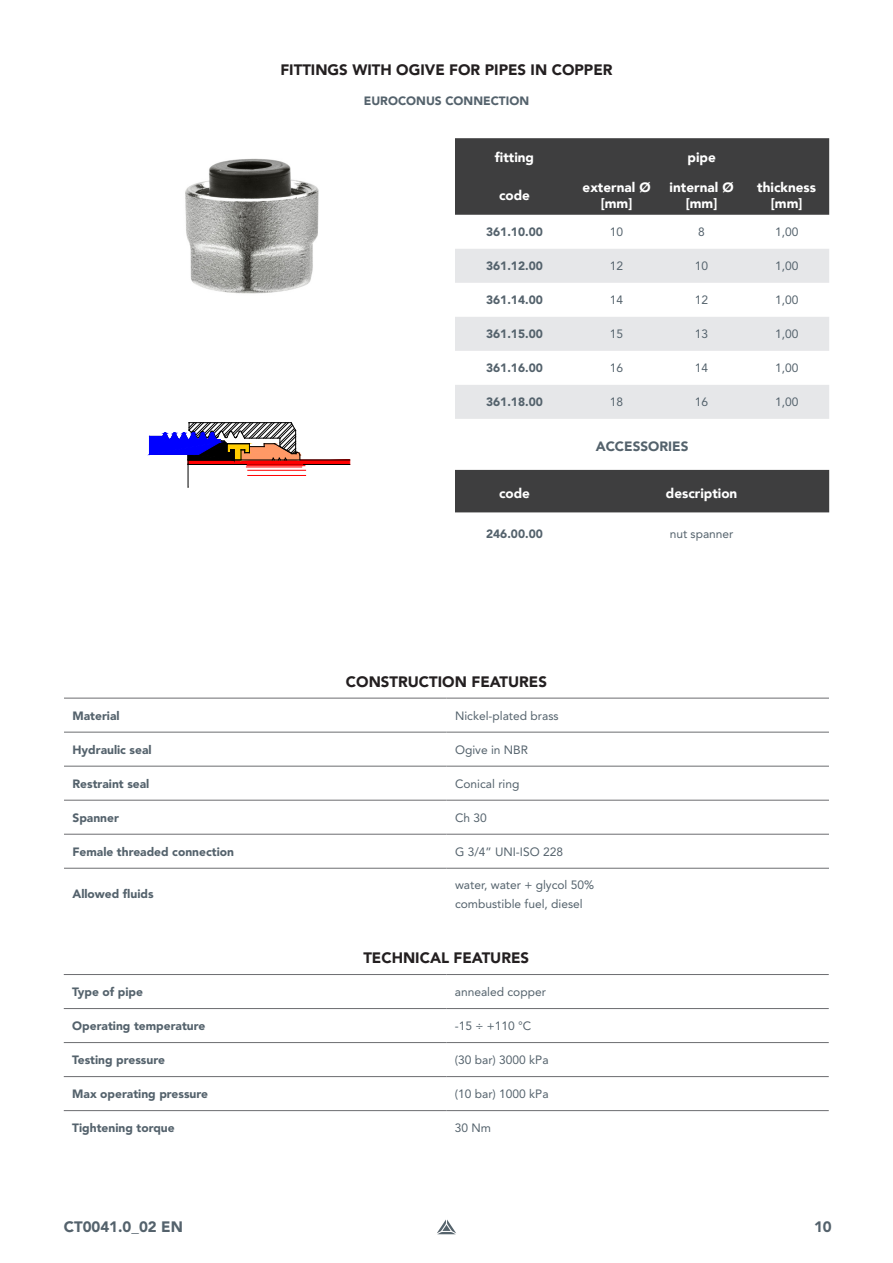
<style>
.page{position:relative;width:893px;height:1263px;background:#fff}
.page>*{position:absolute;margin:0;border:0;box-sizing:border-box;transform-origin:0 0}
.t1{font:900 15px "Avenir LT Pro";color:#231f20}
.t2{font:900 15px "Avenir LT Pro";color:#54626c}
.t3{font:900 13.5px "Avenir";color:#fff}
.t4{font:900 13.5px "Avenir";color:#54626c}
.t5{font:900 12px "Avenir LT Pro";color:#54626c}
.t6{font:12px "Avenir LT Pro";color:#54626c}
</style>
<div class="page">
<svg style="left:437px;top:1219px;width:19px;height:15px"></svg>
<hr style="left:64px;top:698px;width:382px;height:1px;background:#6c6d70">
<hr style="left:446px;top:698px;width:383px;height:1px;background:#6c6d70">
<hr style="left:64px;top:732px;width:382px;height:1px;background:#6c6d70">
<hr style="left:446px;top:732px;width:383px;height:1px;background:#6c6d70">
<hr style="left:64px;top:766px;width:382px;height:1px;background:#6c6d70">
<hr style="left:446px;top:766px;width:383px;height:1px;background:#6c6d70">
<hr style="left:64px;top:800px;width:382px;height:1px;background:#6c6d70">
<hr style="left:446px;top:800px;width:383px;height:1px;background:#6c6d70">
<hr style="left:64px;top:834px;width:382px;height:1px;background:#6c6d70">
<hr style="left:446px;top:834px;width:383px;height:1px;background:#6c6d70">
<hr style="left:64px;top:868px;width:382px;height:1px;background:#6c6d70">
<hr style="left:446px;top:868px;width:383px;height:1px;background:#6c6d70">
<hr style="left:64px;top:974px;width:382px;height:1px;background:#6c6d70">
<hr style="left:446px;top:974px;width:383px;height:1px;background:#6c6d70">
<hr style="left:64px;top:1008px;width:382px;height:1px;background:#6c6d70">
<hr style="left:446px;top:1008px;width:383px;height:1px;background:#6c6d70">
<hr style="left:64px;top:1042px;width:382px;height:1px;background:#6c6d70">
<hr style="left:446px;top:1042px;width:383px;height:1px;background:#6c6d70">
<hr style="left:64px;top:1076px;width:382px;height:1px;background:#6c6d70">
<hr style="left:446px;top:1076px;width:383px;height:1px;background:#6c6d70">
<hr style="left:64px;top:1110px;width:382px;height:1px;background:#6c6d70">
<hr style="left:446px;top:1110px;width:383px;height:1px;background:#6c6d70">
<img style="left:185px;top:158px;width:134px;height:136px">
<div style="left:455px;top:138px;width:374px;height:77px;background:#3e3e3f"></div>
<svg style="left:455px;top:249px;width:374px;height:170px;fill:#e6e7e9"></svg>
<div style="left:455px;top:470px;width:374px;height:42px;background:#3e3e3f"></div>
<hr style="left:189px;top:422px;width:102px;height:1px;background:#000">
<svg style="left:149px;top:423px;width:201px;height:64px"></svg>
<p class="t1" style="left:280px;top:61px;width:334px">FITTINGS WITH OGIVE FOR PIPES IN COPPER</p>
<p class="t5" style="left:364px;top:94px;width:167px">EUROCONUS CONNECTION</p>
<p class="t3" style="left:495px;top:146px;width:41px">fitting</p>
<p class="t3" style="left:687px;top:146px;width:30px">pipe</p>
<p class="t3" style="left:499px;top:184px;width:32px">code</p>
<p class="t3" style="left:583px;top:176px;width:69px">external Ø</p>
<p class="t3" style="left:601px;top:192px;width:33px">[mm]</p>
<p class="t3" style="left:670px;top:176px;width:65px">internal Ø</p>
<p class="t3" style="left:686px;top:192px;width:33px">[mm]</p>
<p class="t3" style="left:757px;top:176px;width:60px">thickness</p>
<p class="t3" style="left:771px;top:192px;width:33px">[mm]</p>
<p class="t5" style="left:486px;top:225px;width:58px">361.10.00</p>
<p class="t6" style="left:610px;top:225px;width:15px">10</p>
<p class="t6" style="left:698px;top:225px;width:8px">8</p>
<p class="t6" style="left:775px;top:225px;width:25px">1,00</p>
<p class="t5" style="left:486px;top:259px;width:58px">361.12.00</p>
<p class="t6" style="left:610px;top:259px;width:15px">12</p>
<p class="t6" style="left:695px;top:259px;width:15px">10</p>
<p class="t6" style="left:775px;top:259px;width:25px">1,00</p>
<p class="t5" style="left:486px;top:293px;width:58px">361.14.00</p>
<p class="t6" style="left:610px;top:293px;width:15px">14</p>
<p class="t6" style="left:695px;top:293px;width:15px">12</p>
<p class="t6" style="left:775px;top:293px;width:25px">1,00</p>
<p class="t5" style="left:486px;top:327px;width:58px">361.15.00</p>
<p class="t6" style="left:610px;top:327px;width:15px">15</p>
<p class="t6" style="left:695px;top:327px;width:15px">13</p>
<p class="t6" style="left:775px;top:327px;width:25px">1,00</p>
<p class="t5" style="left:486px;top:361px;width:58px">361.16.00</p>
<p class="t6" style="left:610px;top:361px;width:15px">16</p>
<p class="t6" style="left:695px;top:361px;width:15px">14</p>
<p class="t6" style="left:775px;top:361px;width:25px">1,00</p>
<p class="t5" style="left:486px;top:395px;width:58px">361.18.00</p>
<p class="t6" style="left:610px;top:395px;width:15px">18</p>
<p class="t6" style="left:695px;top:395px;width:15px">16</p>
<p class="t6" style="left:775px;top:395px;width:25px">1,00</p>
<p class="t4" style="left:596px;top:435px;width:94px">ACCESSORIES</p>
<p class="t3" style="left:499px;top:482px;width:32px">code</p>
<p class="t3" style="left:666px;top:482px;width:73px">description</p>
<p class="t5" style="left:486px;top:526px;width:58px">246.00.00</p>
<p class="t6" style="left:670px;top:526px;width:65px">nut spanner</p>
<p class="t1" style="left:346px;top:672px;width:203px">CONSTRUCTION FEATURES</p>
<p class="t5" style="left:73px;top:708px;width:49px">Material</p>
<p class="t6" style="left:455px;top:708px;width:105px">Nickel-plated brass</p>
<p class="t5" style="left:73px;top:742px;width:81px">Hydraulic seal</p>
<p class="t6" style="left:455px;top:742px;width:75px">Ogive in NBR</p>
<p class="t5" style="left:73px;top:776px;width:78px">Restraint seal</p>
<p class="t6" style="left:455px;top:776px;width:66px">Conical ring</p>
<p class="t5" style="left:73px;top:810px;width:48px">Spanner</p>
<p class="t6" style="left:455px;top:810px;width:33px">Ch 30</p>
<p class="t5" style="left:73px;top:844px;width:163px">Female threaded connection</p>
<p class="t6" style="left:455px;top:844px;width:110px">G 3/4” UNI-ISO 228</p>
<p class="t5" style="left:73px;top:887px;width:83px">Allowed fluids</p>
<p class="t6" style="left:455px;top:877px;width:141px">water, water + glycol 50%</p>
<p class="t6" style="left:455px;top:896px;width:129px">combustible fuel, diesel</p>
<p class="t1" style="left:363px;top:949px;width:167px">TECHNICAL FEATURES</p>
<p class="t5" style="left:72px;top:985px;width:72px">Type of pipe</p>
<p class="t6" style="left:455px;top:984px;width:93px">annealed copper</p>
<p class="t5" style="left:72px;top:1019px;width:135px">Operating temperature</p>
<p class="t6" style="left:455px;top:1018px;width:78px">-15 ÷ +110 °C</p>
<p class="t5" style="left:72px;top:1053px;width:94px">Testing pressure</p>
<p class="t6" style="left:455px;top:1052px;width:95px">(30 bar) 3000 kPa</p>
<p class="t5" style="left:72px;top:1087px;width:137px">Max operating pressure</p>
<p class="t6" style="left:455px;top:1086px;width:95px">(10 bar) 1000 kPa</p>
<p class="t5" style="left:72px;top:1121px;width:104px">Tightening torque</p>
<p class="t6" style="left:455px;top:1121px;width:38px">30 Nm</p>
<p class="t2" style="left:64px;top:1218px;width:121px">CT0041.0_02 EN</p>
<p class="t2" style="left:814px;top:1218px;width:19px">10</p>
</div>
